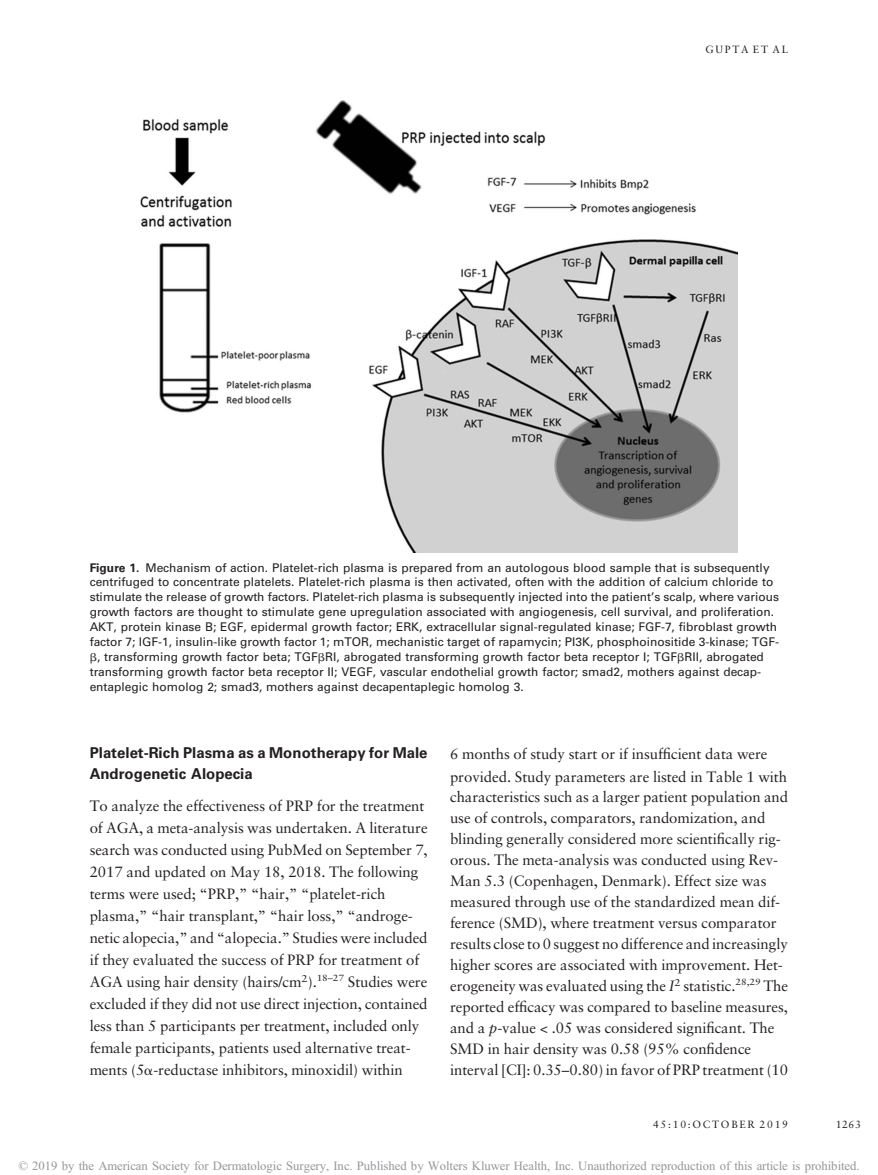
<style>
.page{position:relative;width:878px;height:1175px;background:#fff}
.page>*{position:absolute;margin:0;border:0;box-sizing:border-box;transform-origin:0 0}
.t1{font:15px/20.9px "Adv O Tece 49054";color:#231f20}
.t2{font:15px/20.9px "Adv PSA35 F";color:#231f20}
.t3{font:12.75px "Adv TT7 c 285990";color:#949699}
.t4{font:12px/15px "Adv PSA35 D";color:#231f20}
.t5{font:10.5px "Adv O Tece 49054";letter-spacing:.17em;color:#231f20}
.s1{font-family:"Adv PSA35 F"}
.s2{font-family:"Adv PS7 DA6"}
.s3{font-style:inherit}
.s4{font-family:"Adv O Tece 49054+fb"}
.s5{font-family:"Adv OT35458 d 10.I"}
</style>
<div class="page">
<img style="left:140px;top:101px;width:597px;height:451px">
<p class="t5" style="left:705px;top:45px;width:84px">GUPTA ET AL</p>
<p class="t4" style="left:90px;top:561px;width:691px"><span class="s1">Figure 1.</span> Mechanism of action. Platelet-rich plasma is prepared from an autologous blood sample that is subsequently centrifuged to concentrate platelets. Platelet-rich plasma is then activated, often with the addition of calcium chloride to stimulate the release of growth factors. Platelet-rich plasma is subsequently injected into the patient’s scalp, where various growth factors are thought to stimulate gene upregulation associated with angiogenesis, cell survival, and proliferation.<br>AKT, protein kinase B; EGF, epidermal growth factor; ERK, extracellular signal-regulated kinase; FGF-7, fibroblast growth factor 7; IGF-1, insulin-like growth factor 1; mTOR, mechanistic target of rapamycin; PI3K, phosphoinositide 3-kinase; TGF&shy;<span class="s2">b</span>, transforming growth factor beta; TGF<span class="s2">b</span>RI, abrogated transforming growth factor beta receptor I; TGF<span class="s2">b</span>RII, abrogated transforming growth factor beta receptor II; VEGF, vascular endothelial growth factor; smad2, mothers against decap&shy;entaplegic homolog 2; smad3, mothers against decapentaplegic homolog 3.</p>
<p class="t2" style="left:90px;top:744px;width:339px">Platelet-Rich Plasma as a Monotherapy for Male<br>Androgenetic Alopecia</p>
<p class="t1" style="left:90px;top:795px;width:339px;line-height:21.9px">To analyze the effectiveness of PRP for the treatment of AGA, a meta-analysis was undertaken. A literature search was conducted using PubMed on September 7, 2017 and updated on May 18, 2018. The following terms were used; <span class="s3">“</span>PRP,<span class="s3">” “</span>hair,<span class="s3">” “</span>platelet-rich plasma,<span class="s3">” “</span>hair transplant,<span class="s3">” “</span>hair loss,<span class="s3">” “</span>androge&shy;netic alopecia,<span class="s3">”</span> and <span class="s3">“</span>alopecia.<span class="s3">”</span> Studies were included if they evaluated the success of PRP for treatment of AGA using hair density (hairs/cm<sup>2</sup>).<sup>18</sup><sup>–</sup><sup>27</sup> Studies were excluded if they did not use direct injection, contained less than 5 participants per treatment, included only female participants, patients used alternative treat&shy;ments (5<span class="s2">a</span>-reductase inhibitors, minoxidil) within</p>
<p class="t1" style="left:450px;top:743px;width:338px;line-height:22.5px">6 months of study start or if insuf<span class="s4">fi</span>cient data were provided. Study parameters are listed in Table 1 with</p>
<p class="t1" style="left:450px;top:788px;width:339px">characteristics such as a larger patient population and use of controls, comparators, randomization, and blinding generally considered more scienti<span class="s4">fi</span>cally rig&shy;orous. The meta-analysis was conducted using Rev-Man 5.3 (Copenhagen, Denmark). Effect size was measured through use of the standardized mean dif&shy;ference (SMD), where treatment versus comparator results close to 0 suggest no difference and increasingly higher scores are associated with improvement. Het&shy;erogeneity was evaluated using the <span class="s5">I</span><sup>2</sup> statistic.<sup>28,29</sup> The reported ef<span class="s4">fi</span>cacy was compared to baseline measures, and a <span class="s5">p</span>-value &lt; .05 was considered signi<span class="s4">fi</span>cant. The SMD in hair density was 0.58 (95% con<span class="s4">fi</span>dence interval [CI]: 0.35<span class="s3">–</span>0.80) in favor of PRP treatment (10</p>
<p class="t5" style="left:653px;top:1120px;width:136px">45:10:OCTOBER 2019</p>
<p class="t5" style="left:835px;top:1120px;width:26px">1263</p>
<p class="t3" style="left:18px;top:1160px;width:842px">© 2019 by the American Society for Dermatologic Surgery, Inc. Published by Wolters Kluwer Health, Inc. Unauthorized reproduction of this article is prohibited.</p>
</div>
